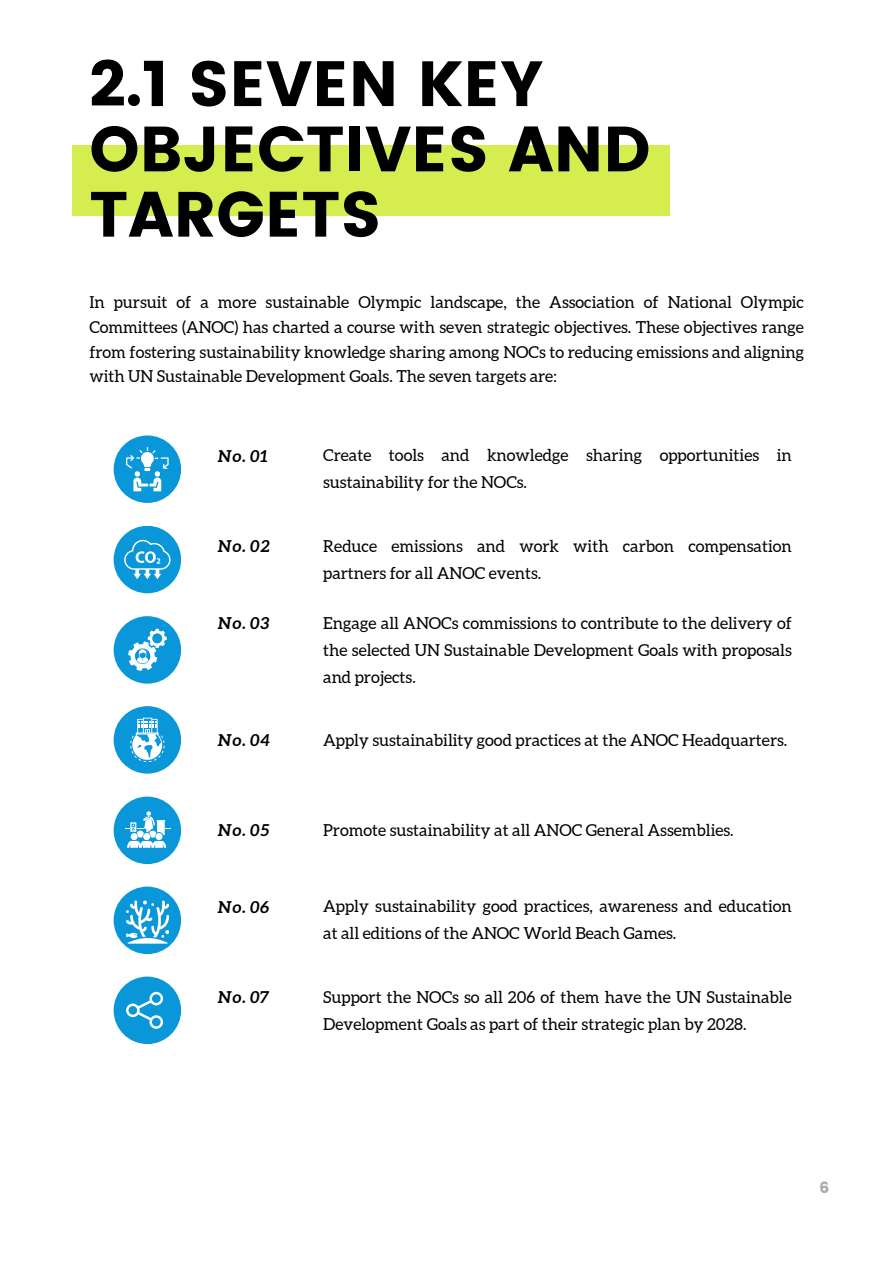
<style>
.page{position:relative;width:893px;height:1264px;background:#fff}
.page>*{position:absolute;margin:0;border:0;box-sizing:border-box;transform-origin:0 0}
.t1{font:63.75px/65.2px "Poppins";color:#000}
.t2{font:16.5px/27px "Aleo";color:#000}
.t3{font:italic 700 16.5px "Aleo";letter-spacing:.03em;color:#000}
.t4{font:15.45px "Poppins";color:#ababab}
</style>
<div class="page">
<div style="left:72px;top:145px;width:597px;height:70px;background:#d5ed4e"></div>
<div style="left:114px;top:435px;width:67px;height:68px;background:#0a97d9;border-radius:50%"></div>
<svg style="left:126px;top:447px;width:43px;height:44px"></svg>
<div style="left:114px;top:526px;width:67px;height:67px;background:#0a97d9;border-radius:50%"></div>
<svg style="left:124px;top:540px;width:46px;height:39px"></svg>
<div style="left:114px;top:616px;width:67px;height:67px;background:#0a97d9;border-radius:50%"></div>
<svg style="left:128px;top:629px;width:38px;height:41px"></svg>
<div style="left:114px;top:796px;width:67px;height:68px;background:#0a97d9;border-radius:50%"></div>
<svg style="left:125px;top:811px;width:45px;height:36px"></svg>
<div style="left:114px;top:706px;width:67px;height:67px;background:#0a97d9;border-radius:50%"></div>
<svg style="left:130px;top:717px;width:34px;height:44px"></svg>
<div style="left:114px;top:886px;width:67px;height:68px;background:#0a97d9;border-radius:50%"></div>
<svg style="left:126px;top:900px;width:43px;height:43px"></svg>
<div style="left:114px;top:976px;width:67px;height:68px;background:#0a97d9;border-radius:50%"></div>
<svg style="left:126px;top:991px;width:37px;height:37px"></svg>
<p class="t1" style="left:89px;top:51px;width:562px">2.1 SEVEN KEY<br>OBJECTIVES AND<br>TARGETS</p>
<p class="t2" style="left:89px;top:290px;width:716px;line-height:24.8px;text-align:justify">In pursuit of a more sustainable Olympic landscape, the Association of National Olympic Committees (ANOC) has charted a course with seven strategic objectives. These objectives range from fostering sustainability knowledge sharing among NOCs to reducing emissions and aligning with UN Sustainable Development Goals. The seven targets are:</p>
<p class="t3" style="left:217px;top:446px;width:52px">No. 01</p>
<p class="t2" style="left:323px;top:442px;width:470px">Create tools and knowledge sharing opportunities in sustainability for the NOCs.</p>
<p class="t3" style="left:217px;top:536px;width:54px">No. 02</p>
<p class="t2" style="left:323px;top:532px;width:470px">Reduce emissions and work with carbon compensation partners for all ANOC events.</p>
<p class="t3" style="left:217px;top:613px;width:54px">No. 03</p>
<p class="t2" style="left:323px;top:609px;width:470px;text-align:justify">Engage all ANOCs commissions to contribute to the delivery of the selected UN Sustainable Development Goals with proposals and projects.</p>
<p class="t3" style="left:217px;top:730px;width:54px">No. 04</p>
<p class="t2" style="left:323px;top:726px;width:465px">Apply sustainability good practices at the ANOC Headquarters.</p>
<p class="t3" style="left:217px;top:821px;width:54px">No. 05</p>
<p class="t2" style="left:323px;top:816px;width:412px">Promote sustainability at all ANOC General Assemblies.</p>
<p class="t3" style="left:217px;top:897px;width:53px">No. 06</p>
<p class="t3" style="left:217px;top:987px;width:54px">No. 07</p>
<p class="t2" style="left:323px;top:893px;width:470px">Apply sustainability good practices, awareness and education at all editions of the ANOC World Beach Games.</p>
<p class="t2" style="left:323px;top:983px;width:470px">Support the NOCs so all 206 of them have the UN Sustainable<br>Development Goals as part of their strategic plan by 2028.</p>
<p class="t4" style="left:819px;top:1178px;width:11px">6</p>
</div>
